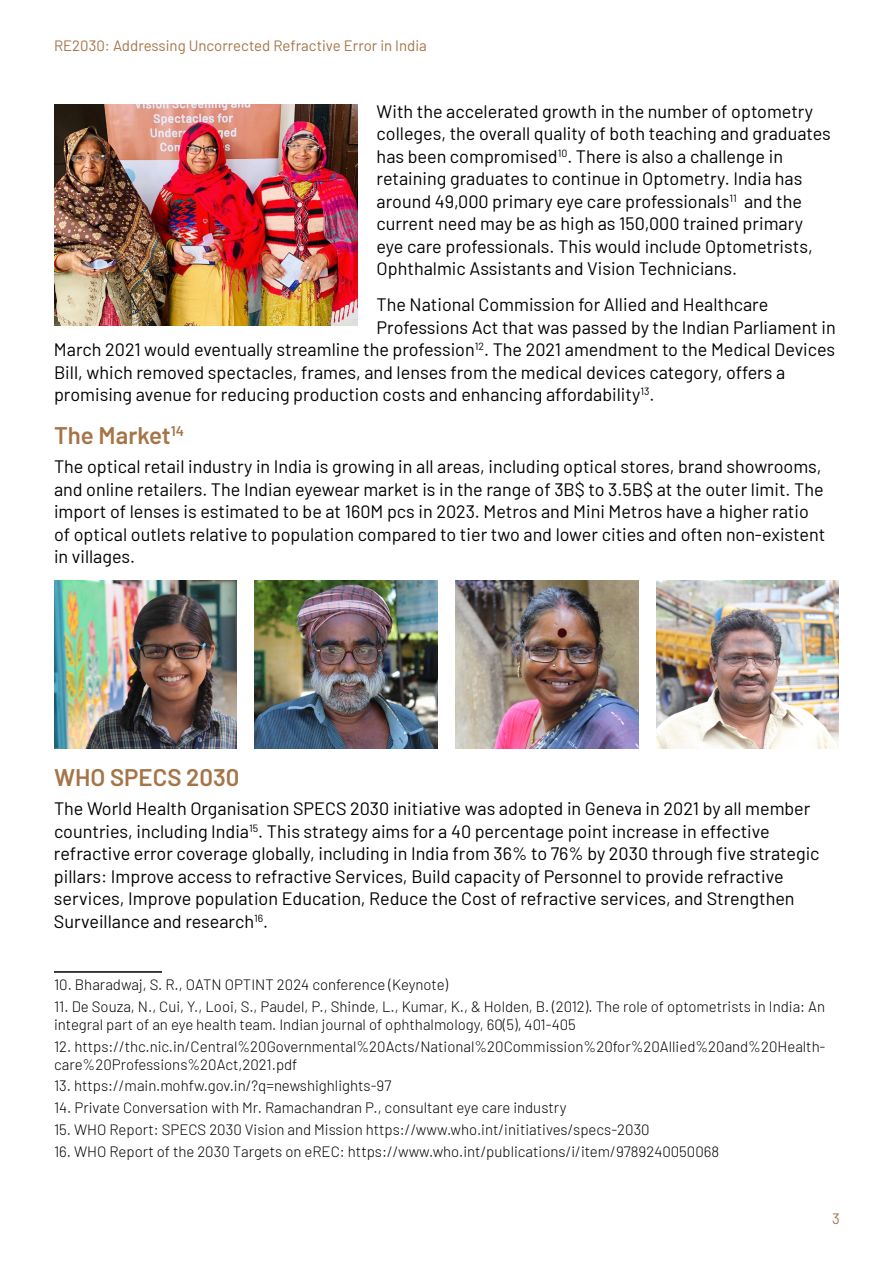
<style>
.page{position:relative;width:893px;height:1263px;background:#fff}
.page>*{position:absolute;margin:0;border:0;box-sizing:border-box;transform-origin:0 0}
.t1{font:600 24px "Barlow";color:#a57548}
.t2{font:18px/22.5px "Barlow";color:#000}
.t3{font:300 15px/18px "Barlow";color:#000}
.t4{font:15px "Barlow";color:#a57548}
</style>
<div class="page">
<hr style="left:54px;top:971px;width:108px;height:2px;background:#000">
<img style="left:54px;top:104px;width:303px;height:221px">
<img style="left:54px;top:581px;width:183px;height:168px">
<img style="left:255px;top:581px;width:182px;height:168px">
<img style="left:455px;top:581px;width:183px;height:168px">
<img style="left:656px;top:581px;width:183px;height:168px">
<p class="t4" style="left:54px;top:35px;width:374px">RE2030: Addressing Uncorrected Refractive Error in India</p>
<p class="t2" style="left:377px;top:99px;width:456px">With the accelerated growth in the number of optometry colleges, the overall quality of both teaching and graduates has been compromised<sup>10</sup>. There is also a challenge in retaining graduates to continue in Optometry. India has around 49,000 primary eye care professionals<sup>11</sup> and the current need may be as high as 150,000 trained primary eye care professionals. This would include Optometrists, Ophthalmic Assistants and Vision Technicians.</p>
<p class="t2" style="left:377px;top:292px;width:393px">The National Commission for Allied and Healthcare</p>
<p class="t2" style="left:377px;top:315px;width:461px">Professions Act that was passed by the Indian Parliament in</p>
<p class="t2" style="left:54px;top:337px;width:783px">March 2021 would eventually streamline the profession<sup>12</sup>. The 2021 amendment to the Medical Devices</p>
<p class="t2" style="left:54px;top:360px;width:733px">Bill, which removed spectacles, frames, and lenses from the medical devices category, offers a</p>
<p class="t2" style="left:54px;top:382px;width:602px">promising avenue for reducing production costs and enhancing affordability<sup>13</sup>.</p>
<h1 class="t1" style="left:54px;top:418px;width:131px">The Market<sup>14</sup></h1>
<p class="t2" style="left:54px;top:454px;width:773px">The optical retail industry in India is growing in all areas, including optical stores, brand showrooms, and online retailers. The Indian eyewear market is in the range of 3B$ to 3.5B$ at the outer limit. The import of lenses is estimated to be at 160M pcs in 2023. Metros and Mini Metros have a higher ratio of optical outlets relative to population compared to tier two and lower cities and often non-existent in villages.</p>
<h1 class="t1" style="left:54px;top:760px;width:187px">WHO SPECS 2030</h1>
<p class="t2" style="left:54px;top:796px;width:767px">The World Health Organisation SPECS 2030 initiative was adopted in Geneva in 2021 by all member countries, including India<sup>15</sup>. This strategy aims for a 40 percentage point increase in effective refractive error coverage globally, including in India from 36% to 76% by 2030 through five strategic pillars: Improve access to refractive Services, Build capacity of Personnel to provide refractive services, Improve population Education, Reduce the Cost of refractive services, and Strengthen Surveillance and research<sup>16</sup>.</p>
<p class="t3" style="left:54px;top:974px;width:396px">10. Bharadwaj, S. R., OATN OPTINT 2024 conference (Keynote)</p>
<p class="t3" style="left:54px;top:996px;width:773px">11. De Souza, N., Cui, Y., Looi, S., Paudel, P., Shinde, L., Kumar, K., &amp; Holden, B. (2012). The role of optometrists in India: An integral part of an eye health team. Indian journal of ophthalmology, 60(5), 401-405</p>
<p class="t3" style="left:54px;top:1036px;width:773px">12. https://thc.nic.in/Central%20Governmental%20Acts/National%20Commission%20for%20Allied%20and%20Health&shy;care%20Professions%20Act,2021.pdf</p>
<p class="t3" style="left:54px;top:1076px;width:339px">13. https://main.mohfw.gov.in/?q=newshighlights-97</p>
<p class="t3" style="left:54px;top:1097px;width:514px">14. Private Conversation with Mr. Ramachandran P., consultant eye care industry</p>
<p class="t3" style="left:54px;top:1119px;width:597px">15. WHO Report: SPECS 2030 Vision and Mission https://www.who.int/initiatives/specs-2030</p>
<p class="t3" style="left:54px;top:1141px;width:667px">16. WHO Report of the 2030 Targets on eREC: https://www.who.int/publications/i/item/9789240050068</p>
<p class="t4" style="left:832px;top:1208px;width:9px">3</p>
</div>
